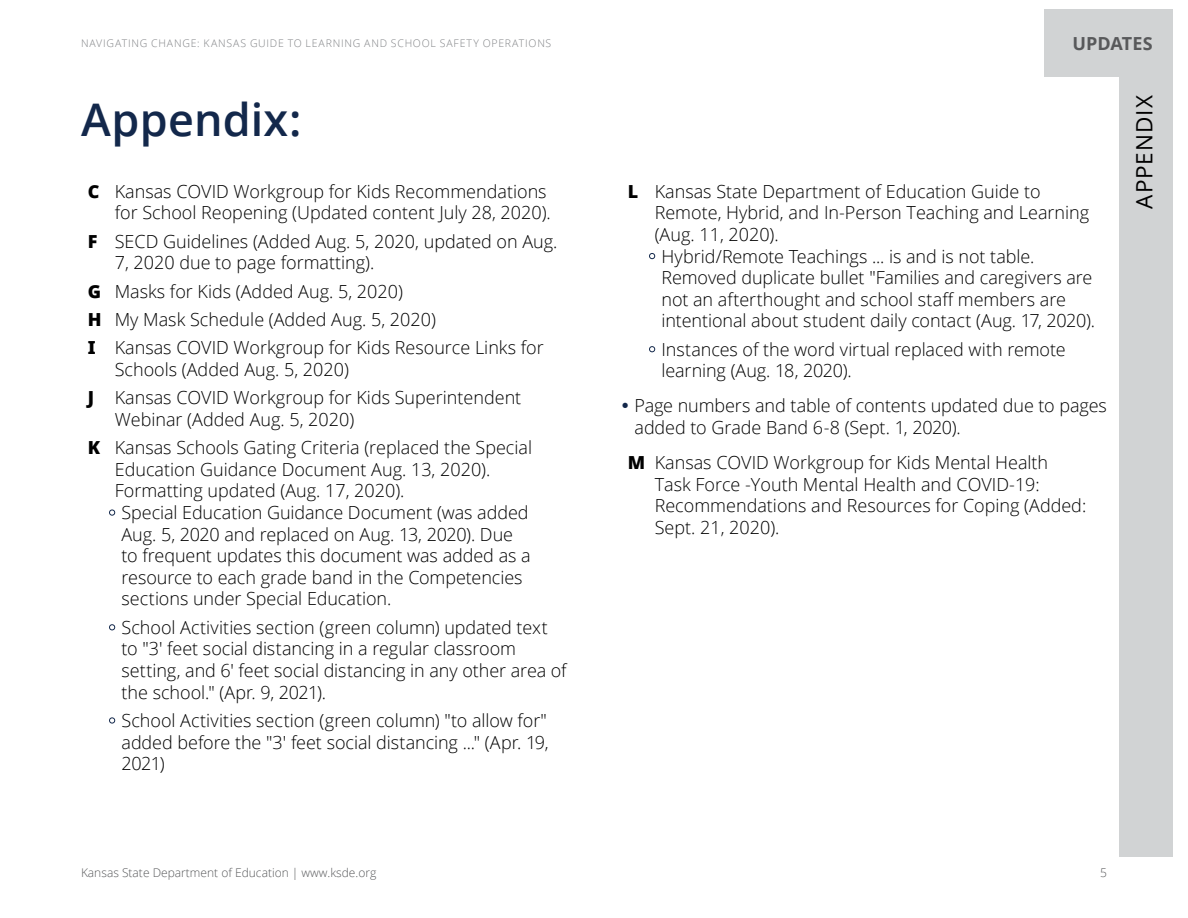
<style>
.page{position:relative;width:1188px;height:918px;background:#fff}
.page>*{position:absolute;margin:0;border:0;box-sizing:border-box;transform-origin:0 0}
.t1{font:600 45px "Open Sans";letter-spacing:.005em;color:#13284b}
.t2{font:22.5px "Open Sans";color:#000}
.t3{font:300 18px/21.6px "Open Sans";color:#000}
.t4{font:700 18px "Open Sans";letter-spacing:-.005em;color:#58595b}
.t5{font:300 12px "Open Sans";color:#58595b}
.t6{font:300 10.5px "Open Sans";letter-spacing:.07em;color:#808285}
.s1{font-weight:800}
</style>
<div class="page">
<div style="left:1119px;top:62px;width:54px;height:795px;background:#d1d3d4"></div>
<div style="left:1045px;top:9px;width:128px;height:67px;background:#d1d3d4"></div>
<p class="t6" style="left:81px;top:36px;width:472px">NAVIGATING CHANGE: KANSAS GUIDE TO LEARNING AND SCHOOL SAFETY OPERATIONS</p>
<p class="t4" style="left:1073px;top:30px;width:81px">UPDATES</p>
<p class="t1" style="left:81px;top:88px;width:222px">Appendix:</p>
<p class="t3" style="left:88px;top:180px;width:465px;text-align:right"><span class="s1">C</span> Kansas COVID Workgroup for Kids Recommendations for School Reopening (Updated content July 28, 2020).</p>
<p class="t3" style="left:115px;top:230px;width:444px;text-indent:-27px"><span class="s1">F</span> SECD Guidelines (Added Aug. 5, 2020, updated on Aug.<br>7, 2020 due to page formatting).</p>
<p class="t3" style="left:88px;top:276px;width:457px;line-height:28.3px"><span class="s1">G</span> Masks for Kids (Added Aug. 5, 2020)<br><span class="s1">H</span> My Mask Schedule (Added Aug. 5, 2020)<br><span class="s1">I</span> Kansas COVID Workgroup for Kids Resource Links for</p>
<p class="t3" style="left:88px;top:355px;width:435px;line-height:28.3px;text-indent:27px">Schools (Added Aug. 5, 2020)<br><span class="s1">J</span> Kansas COVID Workgroup for Kids Superintendent</p>
<p class="t3" style="left:88px;top:405px;width:446px;line-height:28.3px;text-indent:27px">Webinar (Added Aug. 5, 2020)<br><span class="s1">K</span> Kansas Schools Gating Criteria (replaced the Special</p>
<p class="t3" style="left:115px;top:458px;width:377px">Education Guidance Document Aug. 13, 2020).<br>Formatting updated (Aug. 17, 2020).</p>
<p class="t3" style="left:122px;top:501px;width:411px">Special Education Guidance Document (was added Aug. 5, 2020 and replaced on Aug. 13, 2020). Due to frequent updates this document was added as a resource to each grade band in the Competencies sections under Special Education.</p>
<p class="t3" style="left:122px;top:616px;width:447px">School Activities section (green column) updated text to "3' feet social distancing in a regular classroom setting, and 6' feet social distancing in any other area of the school." (Apr. 9, 2021).</p>
<p class="t3" style="left:122px;top:709px;width:429px;text-align:justify">School Activities section (green column) "to allow for" added before the "3' feet social distancing ..." (Apr. 19, 2021)</p>
<p class="t3" style="left:655px;top:180px;width:436px;text-indent:-27px"><span class="s1">L</span> Kansas State Department of Education Guide to<br>Remote, Hybrid, and In-Person Teaching and Learning (Aug. 11, 2020).</p>
<p class="t3" style="left:662px;top:245px;width:435px">Hybrid/Remote Teachings ... is and is not table.<br>Removed duplicate bullet "Families and caregivers are not an afterthought and school staff members are intentional about student daily contact (Aug. 17, 2020).</p>
<p class="t3" style="left:662px;top:338px;width:406px">Instances of the word virtual replaced with remote learning (Aug. 18, 2020).</p>
<p class="t3" style="left:634px;top:395px;width:474px">Page numbers and table of contents updated due to pages added to Grade Band 6-8 (Sept. 1, 2020).</p>
<p class="t3" style="left:655px;top:451px;width:433px;text-indent:-27px"><span class="s1">M</span> Kansas COVID Workgroup for Kids Mental Health Task Force -Youth Mental Health and COVID-19:<br>Recommendations and Resources for Coping (Added:<br>Sept. 21, 2020).</p>
<p class="t2" style="left:1129px;top:209px;width:115px;rotate:-90deg">Appendix</p>
<p class="t5" style="left:81px;top:865px;width:297px">Kansas State Department of Education | www.ksde.org</p>
<p class="t5" style="left:1100px;top:865px;width:8px">5</p>
</div>
